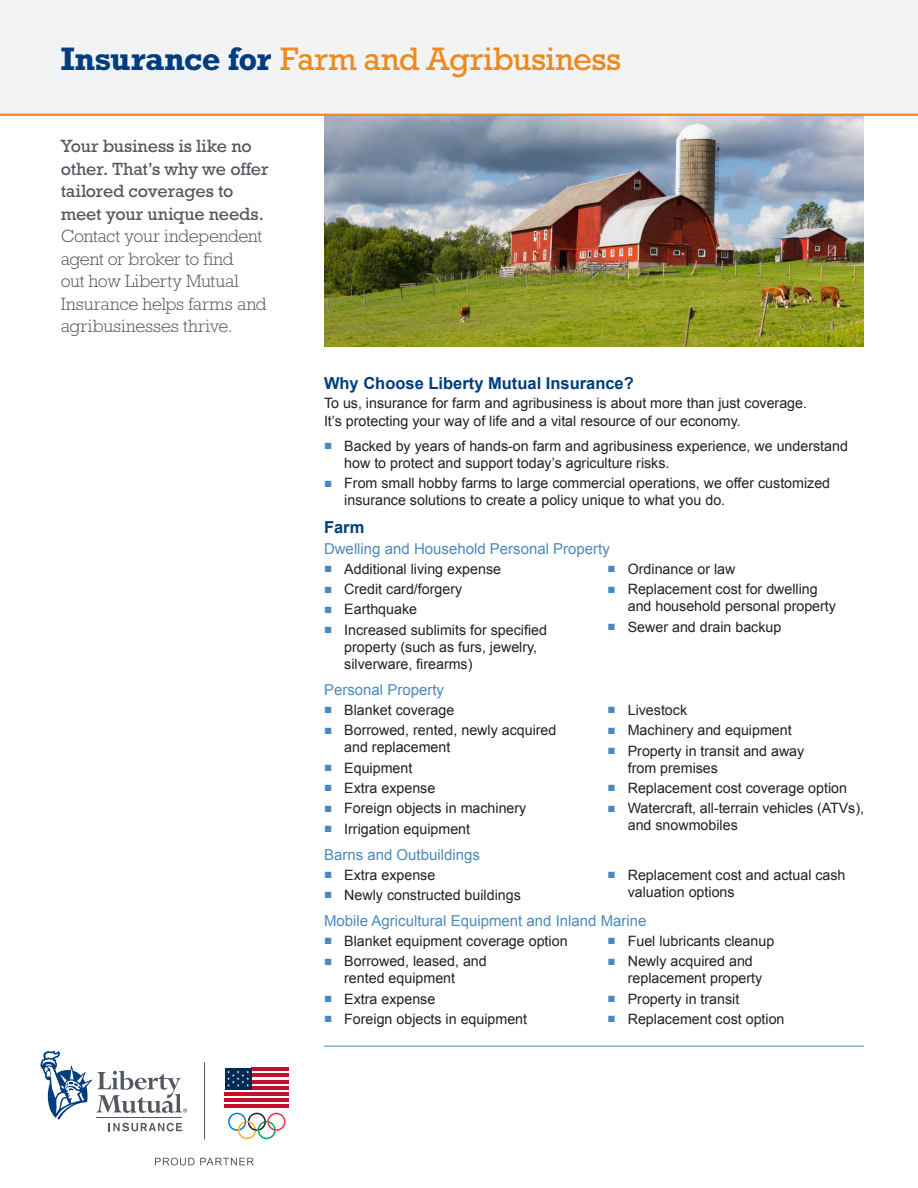
<style>
.page{position:relative;width:918px;height:1188px;background:#fff}
.page>*{position:absolute;margin:0;border:0;box-sizing:border-box;transform-origin:0 0}
.Document_Title_22pt{font:33px "Rockwell";letter-spacing:-.01em;color:#ed891d}
.Passion_intro_text_1{font:300 18px/22.5px "Rockwell";letter-spacing:-.01em;color:#535860}
.body_headline{font:700 16.5px "Arial";color:#013d7d}
.body_headline_-_sub{font:15px "Arial";color:#4a89be}
.body_text{font:14.25px/17.1px "Arial";color:#231f20}
.s1{font-weight:700;color:#013d7d}
.s2{font-weight:400}
.s3{color:#4a89be}
</style>
<div class="page">
<img style="left:324px;top:116px;width:540px;height:231px">
<div style="left:0;top:0;width:918px;height:115px;background:#f2f3f4"></div>
<hr style="left:0;top:114px;width:918px;height:2px;background:#ed891d">
<hr style="left:204px;top:1062px;width:1px;height:77px;background:#535860">
<svg style="left:40px;top:1051px;width:147px;height:80px"></svg>
<svg style="left:155px;top:1158px;width:99px;height:8px"></svg>
<svg style="left:224px;top:1067px;width:65px;height:72px"></svg>
<hr style="left:324px;top:1046px;width:540px;height:1px;background:#4a89be">
<p class="Document_Title_22pt" style="left:61px;top:40px;width:562px"><span class="s1">Insurance for</span> Farm and Agribusiness</p>
<p class="Passion_intro_text_1" style="left:61px;top:135px;width:209px"><span class="s2">Your business is like no other. That’s why we offer tailored coverages to meet your unique needs.<br></span>Contact your independent agent or broker to find<br>out how Liberty Mutual<br>Insurance helps farms and agribusinesses thrive.</p>
<p class="body_headline" style="left:324px;top:374px;width:311px">Why Choose Liberty Mutual Insurance?</p>
<p class="body_text" style="left:324px;top:395px;width:485px">To us, insurance for farm and agribusiness is about more than just coverage.<br>It’s protecting your way of life and a vital resource of our economy.</p>
<p class="body_text" style="left:344px;top:437px;width:505px;text-indent:-19px"><span class="s3">■</span> Backed by years of hands-on farm and agribusiness experience, we understand how to protect and support today’s agriculture risks.</p>
<p class="body_text" style="left:344px;top:475px;width:487px;text-indent:-19px"><span class="s3">■</span> From small hobby farms to large commercial operations, we offer customized insurance solutions to create a policy unique to what you do.</p>
<p class="body_headline" style="left:324px;top:518px;width:42px">Farm</p>
<p class="body_headline_-_sub" style="left:324px;top:540px;width:287px">Dwelling and Household Personal Property</p>
<p class="body_text" style="left:325px;top:560px;width:178px"><span class="s3">■</span> Additional living expense</p>
<p class="body_text" style="left:325px;top:581px;width:139px"><span class="s3">■</span> Credit card/forgery</p>
<p class="body_text" style="left:325px;top:601px;width:94px"><span class="s3">■</span> Earthquake</p>
<p class="body_text" style="left:344px;top:621px;width:204px;text-indent:-19px"><span class="s3">■</span> Increased sublimits for specified property (such as furs, jewelry, silverware, firearms)</p>
<p class="body_text" style="left:608px;top:560px;width:129px"><span class="s3">■</span> Ordinance or law</p>
<p class="body_text" style="left:628px;top:581px;width:210px;text-indent:-19px"><span class="s3">■</span> Replacement cost for dwelling and household personal property</p>
<p class="body_text" style="left:608px;top:618px;width:175px"><span class="s3">■</span> Sewer and drain backup</p>
<p class="body_headline_-_sub" style="left:324px;top:681px;width:122px">Personal Property</p>
<p class="body_text" style="left:325px;top:701px;width:131px"><span class="s3">■</span> Blanket coverage</p>
<p class="body_text" style="left:344px;top:722px;width:214px;text-indent:-19px"><span class="s3">■</span> Borrowed, rented, newly acquired and replacement</p>
<p class="body_text" style="left:325px;top:759px;width:89px"><span class="s3">■</span> Equipment</p>
<p class="body_text" style="left:325px;top:779px;width:112px"><span class="s3">■</span> Extra expense</p>
<p class="body_text" style="left:325px;top:800px;width:203px"><span class="s3">■</span> Foreign objects in machinery</p>
<p class="body_text" style="left:325px;top:820px;width:147px"><span class="s3">■</span> Irrigation equipment</p>
<p class="body_text" style="left:608px;top:701px;width:80px"><span class="s3">■</span> Livestock</p>
<p class="body_text" style="left:608px;top:722px;width:185px"><span class="s3">■</span> Machinery and equipment</p>
<p class="body_text" style="left:628px;top:742px;width:178px;text-indent:-19px"><span class="s3">■</span> Property in transit and away from premises</p>
<p class="body_text" style="left:608px;top:779px;width:240px"><span class="s3">■</span> Replacement cost coverage option</p>
<p class="body_text" style="left:628px;top:800px;width:238px;text-indent:-19px"><span class="s3">■</span> Watercraft, all-terrain vehicles (ATVs), and snowmobiles</p>
<p class="body_headline_-_sub" style="left:324px;top:846px;width:157px">Barns and Outbuildings</p>
<p class="body_text" style="left:325px;top:866px;width:112px"><span class="s3">■</span> Extra expense</p>
<p class="body_text" style="left:325px;top:886px;width:198px"><span class="s3">■</span> Newly constructed buildings</p>
<p class="body_text" style="left:628px;top:866px;width:219px;text-indent:-19px"><span class="s3">■</span> Replacement cost and actual cash valuation options</p>
<p class="body_headline_-_sub" style="left:324px;top:912px;width:324px">Mobile Agricultural Equipment and Inland Marine</p>
<p class="body_text" style="left:325px;top:932px;width:244px"><span class="s3">■</span> Blanket equipment coverage option</p>
<p class="body_text" style="left:344px;top:953px;width:144px;text-indent:-19px"><span class="s3">■</span> Borrowed, leased, and rented equipment</p>
<p class="body_text" style="left:325px;top:990px;width:112px"><span class="s3">■</span> Extra expense</p>
<p class="body_text" style="left:325px;top:1010px;width:204px"><span class="s3">■</span> Foreign objects in equipment</p>
<p class="body_text" style="left:608px;top:932px;width:167px"><span class="s3">■</span> Fuel lubricants cleanup</p>
<p class="body_text" style="left:628px;top:953px;width:136px;text-indent:-19px"><span class="s3">■</span> Newly acquired and replacement property</p>
<p class="body_text" style="left:608px;top:990px;width:133px"><span class="s3">■</span> Property in transit</p>
<p class="body_text" style="left:608px;top:1010px;width:178px"><span class="s3">■</span> Replacement cost option</p>
</div>
